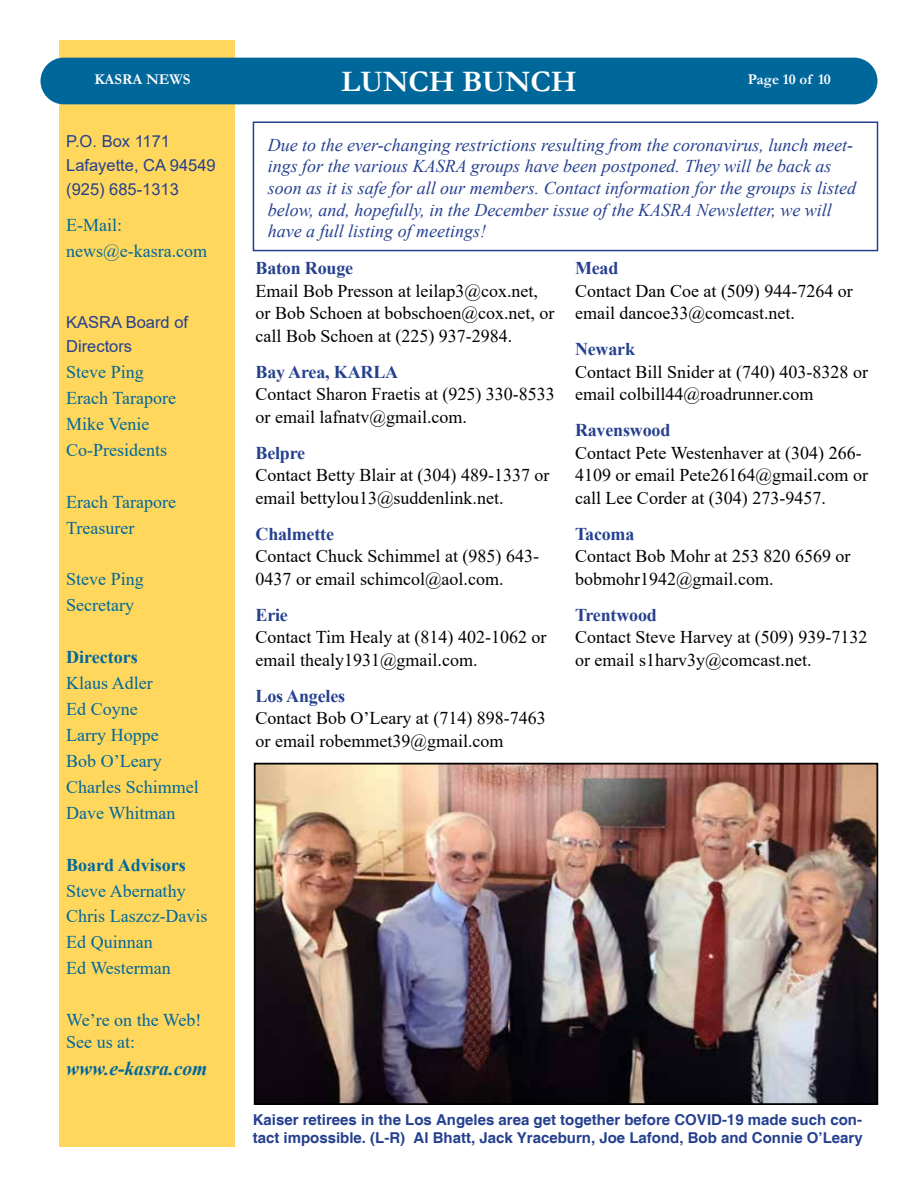
<style>
.page{position:relative;width:918px;height:1188px;background:#fff}
.page>*{position:absolute;margin:0;border:0;box-sizing:border-box;transform-origin:0 0}
.t1{font:700 30px "Garamond";color:#fff}
.t2{font:italic 700 19.5px "Times New Roman";color:#00679b}
.t3{font:18px/22.5px "Times New Roman";color:#000}
.t4{font:italic 18px/21.6px "Times New Roman";color:#25408f}
.t5{font:18px/26px "Times New Roman";color:#00679b}
.t6{font:700 18px "Times New Roman";letter-spacing:-.01em;color:#25408f}
.t7{font:700 18px "Times New Roman";color:#00679b}
.t8{font:16.5px/24.2px "Arial";color:#25408f}
.t9{font:700 15px/18px "Helvetica";color:#25408f}
.t10{font:700 15px "Garamond";color:#fff}
</style>
<div class="page">
<div style="left:59px;top:40px;width:175px;height:1108px;background:#ffd75c"></div>
<div style="left:40px;top:58px;width:837px;height:46px;background:#00679b;border-radius:23px"></div>
<div style="left:253px;top:122px;width:625px;height:129px;border:2px solid #25408f"></div>
<img style="left:257px;top:766px;width:618px;height:336px">
<div style="left:254px;top:763px;width:624px;height:342px;border:2px solid #000"></div>
<p class="t10" style="left:94px;top:69px;width:98px">KASRA NEWS</p>
<h1 class="t1" style="left:341px;top:61px;width:237px">LUNCH BUNCH</h1>
<p class="t10" style="left:748px;top:69px;width:85px">Page 10 of 10</p>
<p class="t8" style="left:66px;top:129px;width:151px">P.O. Box 1171<br>Lafayette, CA 94549 (925) 685-1313</p>
<p class="t5" style="left:66px;top:212px;width:143px">E-Mail: news@e-kasra.com</p>
<p class="t8" style="left:66px;top:310px;width:123px">KASRA Board of<br>Directors</p>
<p class="t5" style="left:66px;top:359px;width:111px">Steve Ping<br>Erach Tarapore<br>Mike Venie<br>Co-Presidents</p>
<p class="t5" style="left:66px;top:488px;width:111px">Erach Tarapore<br>Treasurer</p>
<p class="t5" style="left:66px;top:566px;width:79px">Steve Ping<br>Secretary</p>
<p class="t7" style="left:66px;top:644px;width:73px">Directors</p>
<p class="t5" style="left:66px;top:670px;width:134px">Klaus Adler<br>Ed Coyne<br>Larry Hoppe<br>Bob O’Leary<br>Charles Schimmel<br>Dave Whitman</p>
<p class="t7" style="left:66px;top:852px;width:121px">Board Advisors</p>
<p class="t5" style="left:66px;top:877px;width:143px">Steve Abernathy<br>Chris Laszcz-Davis<br>Ed Quinnan<br>Ed Westerman</p>
<p class="t5" style="left:66px;top:1009px;width:137px;line-height:21.6px">We’re on the Web!<br>See us at:</p>
<p class="t2" style="left:66px;top:1055px;width:143px">www.e-kasra.com</p>
<p class="t4" style="left:268px;top:134px;width:590px">Due to the ever-changing restrictions resulting from the coronavirus, lunch meet&shy;ings for the various KASRA groups have been postponed. They will be back as soon as it is safe for all our members. Contact information for the groups is listed below, and, hopefully, in the December issue of the KASRA Newsletter, we will have a full listing of meetings!</p>
<p class="t6" style="left:256px;top:255px;width:99px">Baton Rouge</p>
<p class="t3" style="left:256px;top:279px;width:301px">Email Bob Presson at leilap3@cox.net, or Bob Schoen at bobschoen@cox.net, or call Bob Schoen at (225) 937-2984.</p>
<p class="t6" style="left:256px;top:359px;width:144px">Bay Area, KARLA</p>
<p class="t3" style="left:256px;top:382px;width:301px">Contact Sharon Fraetis at (925) 330-8533 or email lafnatv@gmail.com.</p>
<p class="t6" style="left:256px;top:440px;width:51px">Belpre</p>
<p class="t3" style="left:256px;top:463px;width:295px">Contact Betty Blair at (304) 489-1337 or email bettylou13@suddenlink.net.</p>
<p class="t6" style="left:256px;top:521px;width:80px">Chalmette</p>
<p class="t3" style="left:256px;top:544px;width:285px">Contact Chuck Schimmel at (985) 643-<br>0437 or email schimcol@aol.com.</p>
<p class="t6" style="left:256px;top:602px;width:34px">Erie</p>
<p class="t3" style="left:256px;top:625px;width:292px">Contact Tim Healy at (814) 402-1062 or email thealy1931@gmail.com.</p>
<p class="t6" style="left:256px;top:683px;width:91px">Los Angeles</p>
<p class="t3" style="left:256px;top:706px;width:292px">Contact Bob O’Leary at (714) 898-7463 or email robemmet39@gmail.com</p>
<p class="t6" style="left:575px;top:255px;width:45px">Mead</p>
<p class="t3" style="left:575px;top:279px;width:279px">Contact Dan Coe at (509) 944-7264 or email dancoe33@comcast.net.</p>
<p class="t6" style="left:575px;top:336px;width:62px">Newark</p>
<p class="t3" style="left:575px;top:360px;width:294px">Contact Bill Snider at (740) 403-8328 or email colbill44@roadrunner.com</p>
<p class="t6" style="left:575px;top:417px;width:97px">Ravenswood</p>
<p class="t3" style="left:575px;top:441px;width:295px">Contact Pete Westenhaver at (304) 266-<br>4109 or email Pete26164@gmail.com or call Lee Corder at (304) 273-9457.</p>
<p class="t6" style="left:575px;top:521px;width:61px">Tacoma</p>
<p class="t3" style="left:575px;top:544px;width:277px">Contact Bob Mohr at 253 820 6569 or bobmohr1942@gmail.com.</p>
<p class="t6" style="left:575px;top:602px;width:83px">Trentwood</p>
<p class="t3" style="left:575px;top:625px;width:294px">Contact Steve Harvey at (509) 939-7132 or email s1harv3y@comcast.net.</p>
<p class="t9" style="left:253px;top:1111px;width:612px">Kaiser retirees in the Los Angeles area get together before COVID-19 made such con&shy;tact impossible. (L-R) Al Bhatt, Jack Yraceburn, Joe Lafond, Bob and Connie O’Leary</p>
</div>
